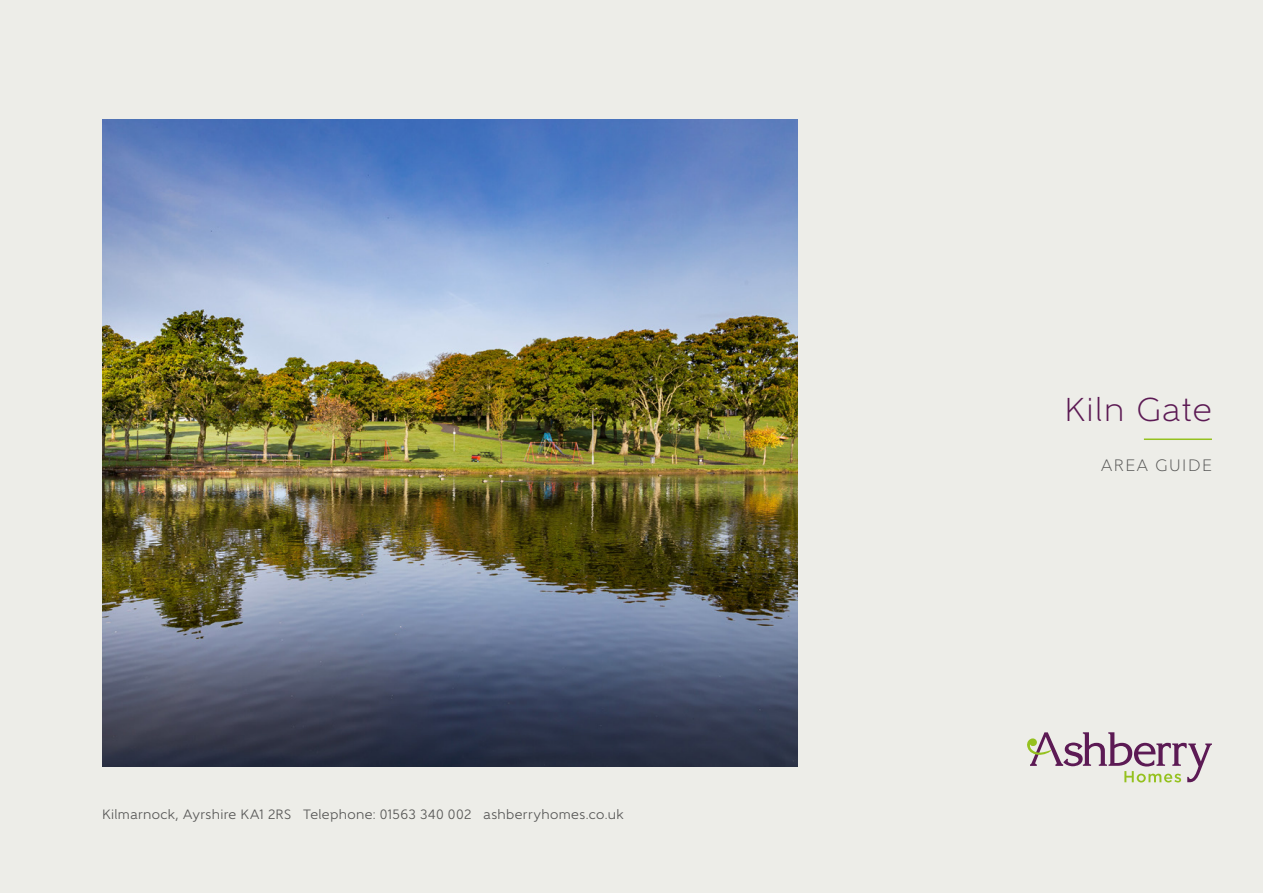
<style>
.page{position:relative;width:1263px;height:893px;background:#edede8}
.page>*{position:absolute;margin:0;border:0;box-sizing:border-box;transform-origin:0 0}
.t1{font:300 33px "Gentleman 400";letter-spacing:.05em;color:#5c1a54}
.t2{font:300 16.5px "Gentleman 400";letter-spacing:.1em;color:#575756}
.t3{font:13.5px "Gentleman 500";letter-spacing:.03em;color:#575756}
</style>
<div class="page">
<svg style="left:1027px;top:732px;width:185px;height:50px"></svg>
<hr style="left:1144px;top:438px;width:68px;height:2px;background:#95c11f">
<img style="left:102px;top:119px;width:696px;height:647px">
<p class="t3" style="left:102px;top:806px;width:523px">Kilmarnock, Ayrshire KA1 2RS Telephone: 01563 340 002 ashberryhomes.co.uk</p>
<p class="t1" style="left:1064px;top:390px;width:149px">Kiln Gate</p>
<p class="t2" style="left:1101px;top:455px;width:112px">AREA GUIDE</p>
</div>
